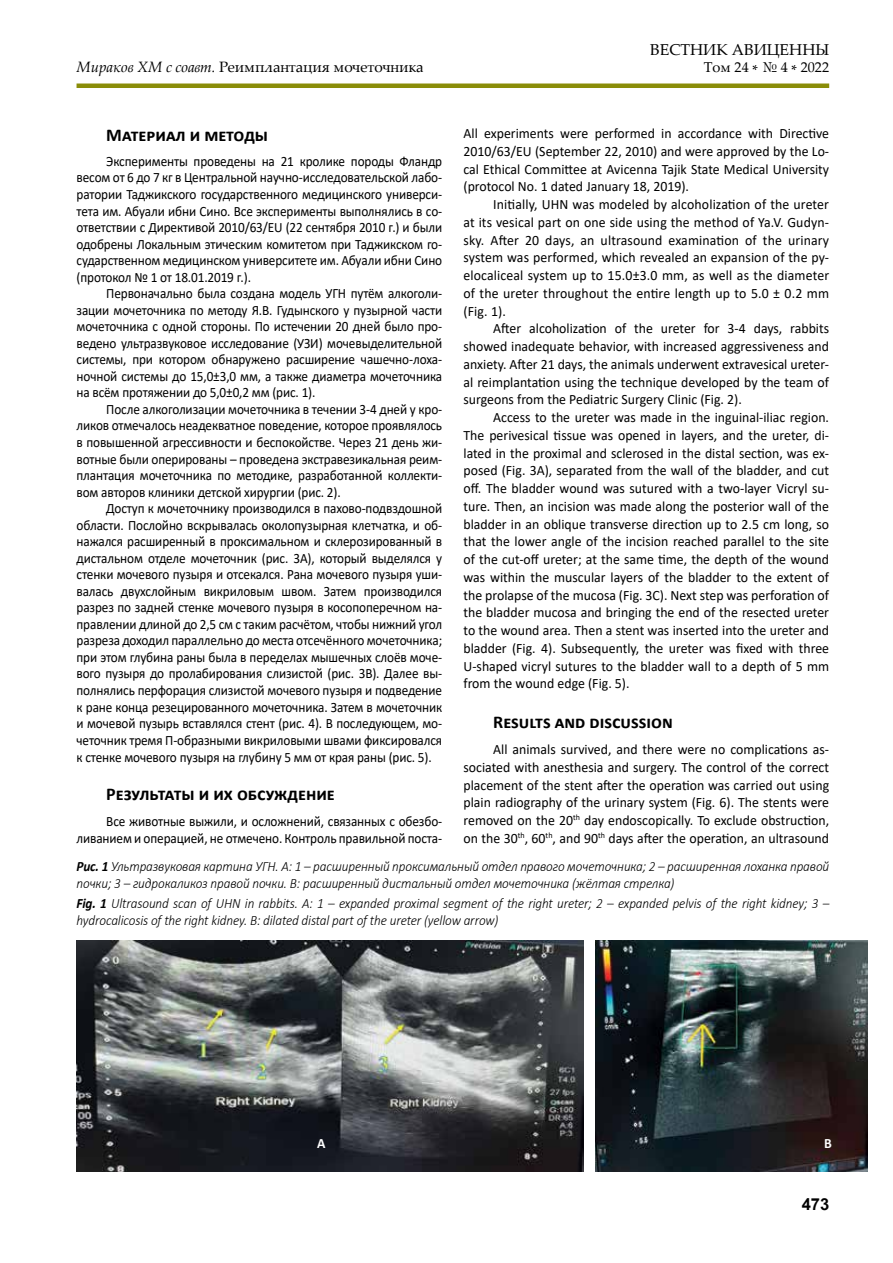
<style>
.page{position:relative;width:893px;height:1263px;background:#fff}
.page>*{position:absolute;margin:0;border:0;box-sizing:border-box;transform-origin:0 0}
.t1{font:700 18px "Calibri";color:#000}
.t2{font:700 16.5px "Arial Tj";color:#000}
.t3{font:15.75px "Palatino Linotype";color:#000}
.t4{font:15px "Palatino Linotype";letter-spacing:-.01em;color:#000}
.t5{font:14.25px/16.5px "Calibri";letter-spacing:-.01em;color:#000;text-align:justify;scale:.93 1}
.t6{font:14.25px/17.7px "Calibri";letter-spacing:-.01em;color:#000;text-align:justify}
.t7{font:italic 300 14.25px/16.5px "Calibri";letter-spacing:-.01em;color:#000;scale:.93 1}
.t8{font:14.25px "Palatino Linotype";color:#000}
.t9{font:700 14.25px "Calibri";color:#fff}
.s1{font-style:italic}
.s2{font-weight:700}
</style>
<div class="page">
<div style="left:77px;top:83px;width:752px;height:5px;background:#8a8d09"></div>
<img style="left:77px;top:941px;width:506px;height:231px">
<img style="left:595px;top:941px;width:272px;height:230px">
<p class="t4" style="left:77px;top:57px;width:349px"><span class="s1">Мираков ХМ с соавт.</span> Реимплантация мочеточника</p>
<p class="t3" style="left:650px;top:39px;width:181px">ВЕСТНИК АВИЦЕННЫ</p>
<p class="t8" style="left:704px;top:57px;width:127px">Том 24 * № 4 * 2022</p>
<p class="t6" style="left:463px;top:124px;width:367px">All experiments were performed in accordance with Directive 2010/63/EU (September 22, 2010) and were approved by the Lo&shy;cal Ethical Committee at Avicenna Tajik State Medical University (protocol No. 1 dated January 18, 2019).</p>
<p class="t6" style="left:463px;top:195px;width:367px;text-indent:30px">Initially, UHN was modeled by alcoholization of the ureter at its vesical part on one side using the method of Ya.V. Gudyn&shy;sky. After 20 days, an ultrasound examination of the urinary system was performed, which revealed an expansion of the py&shy;elocaliceal system up to 15.0±3.0 mm, as well as the diameter of the ureter throughout the entire length up to 5.0 ± 0.2 mm (Fig. 1).</p>
<p class="t6" style="left:463px;top:319px;width:367px;text-indent:30px">After alcoholization of the ureter for 3-4 days, rabbits showed inadequate behavior, with increased aggressiveness and anxiety. After 21 days, the animals underwent extravesical ureter&shy;al reimplantation using the technique developed by the team of surgeons from the Pediatric Surgery Clinic (Fig. 2).</p>
<p class="t6" style="left:463px;top:408px;width:367px;text-indent:30px">Access to the ureter was made in the inguinal-iliac region.<br>The perivesical tissue was opened in layers, and the ureter, di&shy;lated in the proximal and sclerosed in the distal section, was ex&shy;posed (Fig. 3A), separated from the wall of the bladder, and cut off. The bladder wound was sutured with a two-layer Vicryl su&shy;ture. Then, an incision was made along the posterior wall of the bladder in an oblique transverse direction up to 2.5 cm long, so that the lower angle of the incision reached parallel to the site of the cut-off ureter; at the same time, the depth of the wound was within the muscular layers of the bladder to the extent of the prolapse of the mucosa (Fig. 3C). Next step was perforation of the bladder mucosa and bringing the end of the resected ureter to the wound area. Then a stent was inserted into the ureter and bladder (Fig. 4). Subsequently, the ureter was fixed with three U-shaped vicryl sutures to the bladder wall to a depth of 5 mm from the wound edge (Fig. 5).</p>
<p class="t1" style="left:493px;top:709px;width:181px">Results and discussion</p>
<p class="t6" style="left:463px;top:740px;width:367px;text-indent:30px">All animals survived, and there were no complications as&shy;sociated with anesthesia and surgery. The control of the correct placement of the stent after the operation was carried out using plain radiography of the urinary system (Fig. 6). The stents were removed on the 20<sup>th</sup> day endoscopically. To exclude obstruction, on the 30<sup>th</sup>, 60<sup>th</sup>, and 90<sup>th</sup> days after the operation, an ultrasound</p>
<p class="t7" style="left:77px;top:858px;width:811px"><span class="s2">Рис. 1</span> Ультразвуковая картина УГН. А: 1 – расширенный проксимальный отдел правого мочеточника; 2 – расширенная лоханка правой почки; 3 – гидрокаликоз правой почки. В: расширенный дистальный отдел мочеточника (жёлтая стрелка)</p>
<p class="t7" style="left:77px;top:895px;width:811px"><span class="s2">Fig. 1</span> Ultrasound scan of UHN in rabbits. A: 1 – expanded proximal segment of the right ureter; 2 – expanded pelvis of the right kidney; 3 – hydrocalicosis of the right kidney. B: dilated distal part of the ureter (yellow arrow)</p>
<p class="t1" style="left:106px;top:122px;width:163px">Материал и методы</p>
<p class="t5" style="left:77px;top:153px;width:395px;text-indent:30px">Эксперименты проведены на 21 кролике породы Фландр весом от 6 до 7 кг в Центральной научно-исследовательской лабо&shy;ратории Таджикского государственного медицинского универси&shy;тета им. Абуали ибни Сино. Все эксперименты выполнялись в со&shy;ответствии с Директивой 2010/63/EU (22 сентября 2010 г.) и были одобрены Локальным этическим комитетом при Таджикском го&shy;сударственном медицинском университете им. Абуали ибни Сино (протокол № 1 от 18.01.2019 г.).</p>
<p class="t5" style="left:77px;top:285px;width:395px;text-indent:30px">Первоначально была создана модель УГН путём алкоголи&shy;зации мочеточника по методу Я.В. Гудынского у пузырной части мочеточника с одной стороны. По истечении 20 дней было про&shy;ведено ультразвуковое исследование (УЗИ) мочевыделительной системы, при котором обнаружено расширение чашечно-лоха&shy;ночной системы до 15,0±3,0 мм, а также диаметра мочеточника на всём протяжении до 5,0±0,2 мм (рис. 1).</p>
<p class="t5" style="left:77px;top:401px;width:395px;text-indent:30px">После алкоголизации мочеточника в течении 3-4 дней у кро&shy;ликов отмечалось неадекватное поведение, которое проявлялось в повышенной агрессивности и беспокойстве. Через 21 день жи&shy;вотные были оперированы – проведена экстравезикальная реим&shy;плантация мочеточника по методике, разработанной коллекти&shy;вом авторов клиники детской хирургии (рис. 2).</p>
<p class="t5" style="left:77px;top:500px;width:395px;text-indent:30px">Доступ к мочеточнику производился в пахово-подвздошной области. Послойно вскрывалась околопузырная клетчатка, и об&shy;нажался расширенный в проксимальном и склерозированный в дистальном отделе мочеточник (рис. 3А), который выделялся у стенки мочевого пузыря и отсекался. Рана мочевого пузыря уши&shy;валась двухслойным викриловым швом. Затем производился разрез по задней стенке мочевого пузыря в косопоперечном на&shy;правлении длиной до 2,5 см с таким расчётом, чтобы нижний угол разреза доходил параллельно до места отсечённого мочеточника; при этом глубина раны была в переделах мышечных слоёв моче&shy;вого пузыря до пролабирования слизистой (рис. 3В). Далее вы&shy;полнялись перфорация слизистой мочевого пузыря и подведение к ране конца резецированного мочеточника. Затем в мочеточник и мочевой пузырь вставлялся стент (рис. 4). В последующем, мо&shy;четочник тремя П-образными викриловыми швами фиксировался к стенке мочевого пузыря на глубину 5 мм от края раны (рис. 5).</p>
<p class="t1" style="left:106px;top:782px;width:230px">Результаты и их обсуждение</p>
<p class="t5" style="left:77px;top:812px;width:395px;line-height:17.1px;text-align:right">Все животные выжили, и осложнений, связанных с обезбо&shy;ливанием и операцией, не отмечено. Контроль правильной поста-</p>
<p class="t9" style="left:317px;top:1133px;width:10px">А</p>
<p class="t9" style="left:824px;top:1133px;width:9px">В</p>
<p class="t2" style="left:802px;top:1195px;width:29px">473</p>
</div>
